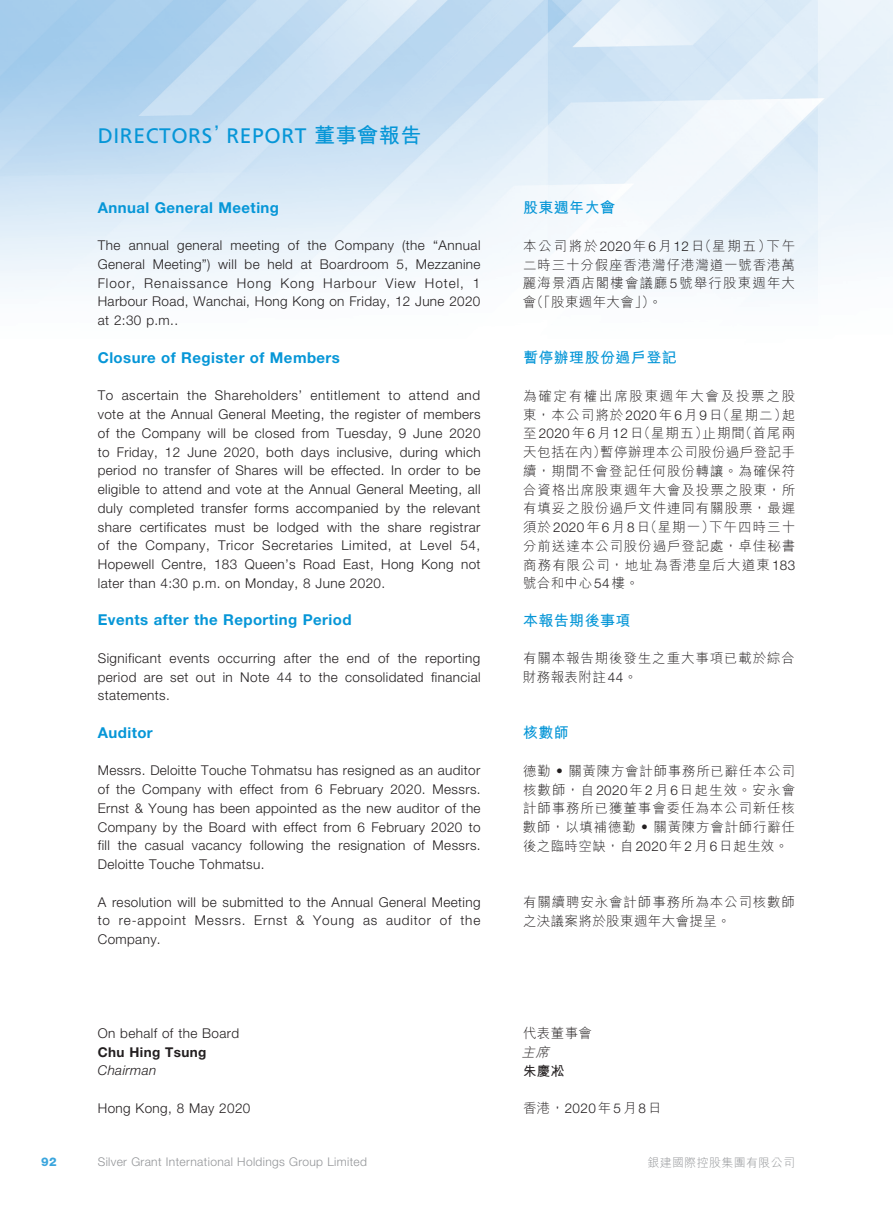
<style>
.page{position:relative;width:893px;height:1212px;background:#fff}
.page>*{position:absolute;margin:0;border:0;box-sizing:border-box;transform-origin:0 0}
.t1{font:21px "Frutiger";letter-spacing:.03em;color:#0696d7}
.t2{font:700 15px "Helvetica Neue";letter-spacing:.03em;color:#0696d7}
.t3{font:700 15px "M Hei HK";letter-spacing:.03em;color:#0696d7}
.t4{font:300 13.5px/18.8px "Helvetica Neue";letter-spacing:.03em;color:#231f20;text-align:justify}
.t5{font:300 13.5px/18.8px "M Hei HK";letter-spacing:.065em;color:#231f20;text-align:justify}
.t6{font:700 13.5px "Helvetica Neue";letter-spacing:.03em;color:#231f20}
.t7{font:italic 300 13.5px "Helvetica Neue";letter-spacing:.03em;color:#231f20}
.t8{font:700 13.5px "M Hei HK";color:#231f20}
.t9{font:italic 300 13.5px "M Hei HK";color:#231f20}
.t10{font:300 12px "Helvetica Neue";letter-spacing:.03em;color:#939598}
.t11{font:300 12px "M Hei HK";letter-spacing:.03em;color:#939598}
.t12{font:800 12px "Helvetica Neue";color:#3aa5dd}
.s1{font-family:"M Hei HK";font-weight:700}
.s2{font-family:"Helvetica Neue"}
</style>
<div class="page">
<h1 class="t1" style="left:98px;top:123px;width:325px">DIRECTORS<span class="s1">’</span>REPORT <span class="s1">董事會報告</span></h1>
<p class="t2" style="left:98px;top:198px;width:183px">Annual General Meeting</p>
<p class="t4" style="left:98px;top:236px;width:384px">The annual general meeting of the Company (the “Annual General Meeting”) will be held at Boardroom 5, Mezzanine Floor, Renaissance Hong Kong Harbour View Hotel, 1<br>Harbour Road, Wanchai, Hong Kong on Friday, 12 June 2020 at 2:30 p.m..</p>
<p class="t2" style="left:98px;top:348px;width:244px">Closure of Register of Members</p>
<p class="t4" style="left:98px;top:386px;width:384px">To ascertain the Shareholders’ entitlement to attend and vote at the Annual General Meeting, the register of members of the Company will be closed from Tuesday, 9 June 2020 to Friday, 12 June 2020, both days inclusive, during which period no transfer of Shares will be effected. In order to be eligible to attend and vote at the Annual General Meeting, all duly completed transfer forms accompanied by the relevant share certificates must be lodged with the share registrar of the Company, Tricor Secretaries Limited, at Level 54, Hopewell Centre, 183 Queen’s Road East, Hong Kong not later than 4:30 p.m. on Monday, 8 June 2020.</p>
<p class="t2" style="left:98px;top:611px;width:255px">Events after the Reporting Period</p>
<p class="t4" style="left:98px;top:648px;width:384px">Significant events occurring after the end of the reporting period are set out in Note 44 to the consolidated financial statements.</p>
<p class="t2" style="left:98px;top:723px;width:57px">Auditor</p>
<p class="t4" style="left:98px;top:761px;width:384px">Messrs. Deloitte Touche Tohmatsu has resigned as an auditor of the Company with effect from 6 February 2020. Messrs.<br>Ernst &amp; Young has been appointed as the new auditor of the Company by the Board with effect from 6 February 2020 to fill the casual vacancy following the resignation of Messrs.<br>Deloitte Touche Tohmatsu.</p>
<p class="t4" style="left:98px;top:892px;width:384px">A resolution will be submitted to the Annual General Meeting to re-appoint Messrs. Ernst &amp; Young as auditor of the Company.</p>
<p class="t4" style="left:98px;top:1023px;width:143px">On behalf of the Board</p>
<p class="t6" style="left:98px;top:1043px;width:110px">Chu Hing Tsung</p>
<p class="t7" style="left:98px;top:1062px;width:60px">Chairman</p>
<p class="t4" style="left:98px;top:1098px;width:154px">Hong Kong, 8 May 2020</p>
<p class="t3" style="left:523px;top:197px;width:94px">股東週年大會</p>
<p class="t5" style="left:523px;top:236px;width:274px">本公司將於<span class="s2">2020</span>年<span class="s2">6</span>月<span class="s2">12</span>日（星期五）下午二時三十分假座香港灣仔港灣道一號香港萬麗海景酒店閣樓會議廳<span class="s2">5</span>號舉行股東週年大會（「股東週年大會」）。</p>
<p class="t3" style="left:523px;top:347px;width:155px">暫停辦理股份過戶登記</p>
<p class="t5" style="left:523px;top:386px;width:274px">為確定有權出席股東週年大會及投票之股東，本公司將於<span class="s2">2020</span>年<span class="s2">6</span>月<span class="s2">9</span>日（星期二）起至<span class="s2">2020</span>年<span class="s2">6</span>月<span class="s2">12</span>日（星期五）止期間（首尾兩天包括在內）暫停辦理本公司股份過戶登記手續，期間不會登記任何股份轉讓。為確保符合資格出席股東週年大會及投票之股東，所有填妥之股份過戶文件連同有關股票，最遲須於<span class="s2">2020</span>年<span class="s2">6</span>月<span class="s2">8</span>日（星期一）下午四時三十分前送達本公司股份過戶登記處，卓佳秘書商務有限公司，地址為香港皇后大道東<span class="s2">183</span>號合和中心<span class="s2">54</span>樓。</p>
<p class="t3" style="left:523px;top:609px;width:109px">本報告期後事項</p>
<p class="t5" style="left:523px;top:648px;width:274px">有關本報告期後發生之重大事項已載於綜合財務報表附註<span class="s2">44</span>。</p>
<p class="t3" style="left:523px;top:722px;width:47px">核數師</p>
<p class="t5" style="left:523px;top:761px;width:274px">德勤‧關黃陳方會計師事務所已辭任本公司核數師，自<span class="s2">2020</span>年<span class="s2">2</span>月<span class="s2">6</span>日起生效。安永會計師事務所已獲董事會委任為本公司新任核數師，以填補德勤‧關黃陳方會計師行辭任後之臨時空缺，自<span class="s2">2020</span>年<span class="s2">2</span>月<span class="s2">6</span>日起生效。</p>
<p class="t5" style="left:523px;top:892px;width:274px">有關續聘安永會計師事務所為本公司核數師之決議案將於股東週年大會提呈。</p>
<p class="t5" style="left:523px;top:1023px;width:71px">代表董事會</p>
<p class="t9" style="left:522px;top:1043px;width:34px">主席</p>
<p class="t8" style="left:523px;top:1061px;width:43px">朱慶凇</p>
<p class="t5" style="left:523px;top:1098px;width:140px">香港，<span class="s2">2020</span>年<span class="s2">5</span>月<span class="s2">8</span>日</p>
<p class="t12" style="left:41px;top:1155px;width:17px">92</p>
<p class="t10" style="left:98px;top:1154px;width:271px">Silver Grant International Holdings Group Limited</p>
<p class="t11" style="left:647px;top:1154px;width:149px">銀建國際控股集團有限公司</p>
</div>
